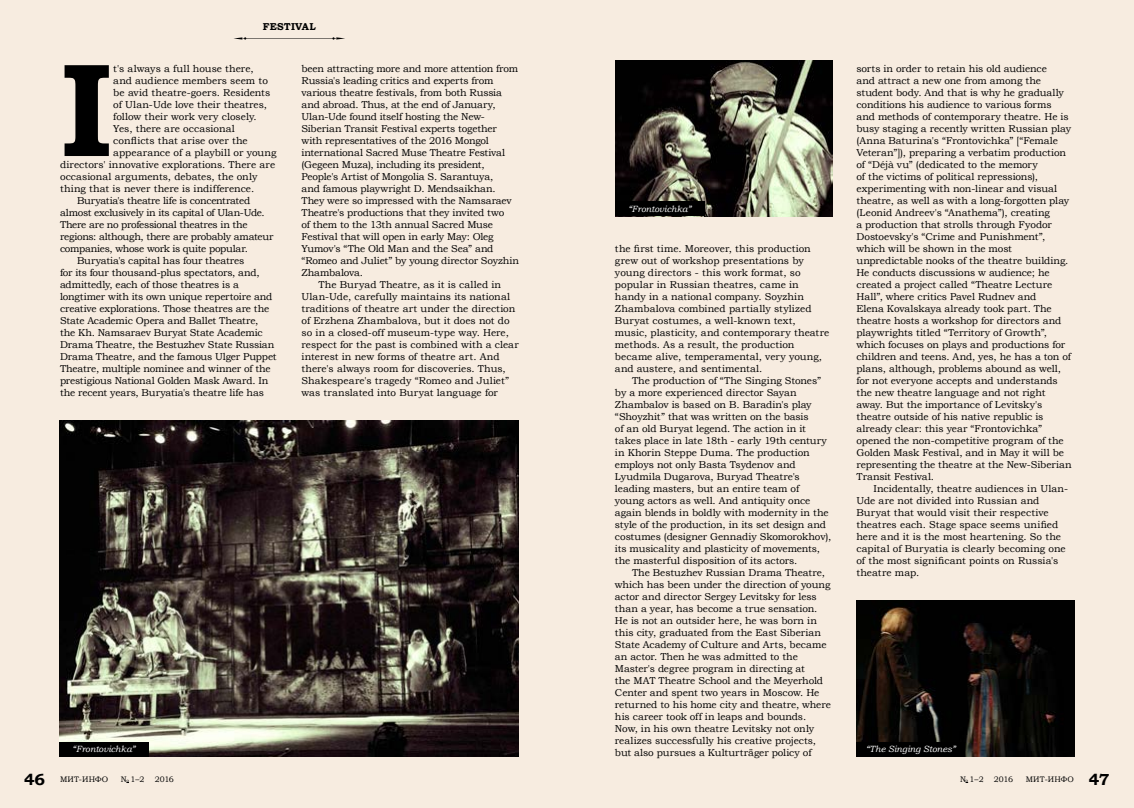
<style>
.page{position:relative;width:1134px;height:808px;background:#fff}
.page>*{position:absolute;margin:0;border:0;box-sizing:border-box;transform-origin:0 0}
.t1{font:700 133.3px "Bookman Old Style";color:#000}
.t2{font:10px/12px "Bookman Old Style";letter-spacing:-.01em;color:#000}
.t3{font:10px "Bookman Old Style";letter-spacing:-.03em;color:#000}
.t4{font:10px "Bookman Old Style";letter-spacing:.01em;color:#000}
.t5{font:700 10px "Bookman Old Style";letter-spacing:.005em;color:#000}
.t6{font:italic 9px "Bookman Old Style";letter-spacing:.005em;color:#fff}
.t7{font:8px "Bookman Old Style";letter-spacing:.02em;color:#000}
.s1{font-weight:700;font-size:16px}
.s2{font-size:4.6px}
</style>
<div class="page">
<div style="left:0;top:0;width:567px;height:808px;background:#f7ece0"></div>
<div style="left:567px;top:0;width:567px;height:808px;background:#f7ece0"></div>
<svg style="left:234px;top:37px;width:111px;height:3px"></svg>
<img style="left:59px;top:420px;width:460px;height:336px">
<img style="left:615px;top:60px;width:217px;height:156px">
<img style="left:856px;top:600px;width:218px;height:156px">
<div style="left:856px;top:742px;width:109px;height:14px;background:#000"></div>
<div style="left:59px;top:742px;width:90px;height:14px;background:#000"></div>
<div style="left:615px;top:202px;width:89px;height:14px;background:#000"></div>
<p class="t5" style="left:263px;top:19px;width:54px">FESTIVAL</p>
<h1 class="t1" style="left:60px;top:14px;width:46px">I</h1>
<p class="t2" style="left:113px;top:63px;width:142px">t's always a full house there,</p>
<p class="t2" style="left:301px;top:63px;width:218px">been attracting more and more attention from</p>
<p class="t2" style="left:301px;top:75px;width:193px">Russia's leading critics and experts from</p>
<p class="t2" style="left:301px;top:87px;width:202px">various theatre festivals, from both Russia</p>
<p class="t2" style="left:301px;top:99px;width:196px">and abroad. Thus, at the end of January,</p>
<p class="t2" style="left:301px;top:111px;width:185px">Ulan-Ude found itself hosting the New-</p>
<p class="t2" style="left:301px;top:123px;width:197px">Siberian Transit Festival experts together</p>
<p class="t2" style="left:301px;top:135px;width:189px">with representatives of the 2016 Mongol</p>
<p class="t2" style="left:301px;top:147px;width:205px">international Sacred Muse Theatre Festival</p>
<p class="t2" style="left:301px;top:159px;width:185px">(Gegeen Muza), including its president,</p>
<p class="t2" style="left:301px;top:171px;width:193px">People's Artist of Mongolia S. Sarantuya,</p>
<p class="t2" style="left:301px;top:183px;width:196px">and famous playwright D. Mendsaikhan.</p>
<p class="t2" style="left:301px;top:195px;width:212px">They were so impressed with the Namsaraev</p>
<p class="t2" style="left:301px;top:207px;width:204px">Theatre's productions that they invited two</p>
<p class="t2" style="left:301px;top:219px;width:193px">of them to the 13th annual Sacred Muse</p>
<p class="t2" style="left:301px;top:231px;width:194px">Festival that will open in early May: Oleg</p>
<p class="t2" style="left:301px;top:243px;width:193px">Yumov's “The Old Man and the Sea” and</p>
<p class="t2" style="left:301px;top:255px;width:219px">“Romeo and Juliet” by young director Soyzhin</p>
<p class="t2" style="left:301px;top:267px;width:63px">Zhambalova.</p>
<p class="t4" style="left:318px;top:278px;width:184px">The Buryad Theatre, as it is called in</p>
<p class="t4" style="left:301px;top:290px;width:210px">Ulan-Ude, carefully maintains its national</p>
<p class="t2" style="left:301px;top:303px;width:215px">traditions of theatre art under the direction</p>
<p class="t2" style="left:301px;top:315px;width:210px">of Erzhena Zhambalova, but it does not do</p>
<p class="t2" style="left:301px;top:327px;width:209px">so in a closed-off museum-type way. Here,</p>
<p class="t2" style="left:301px;top:339px;width:219px">respect for the past is combined with a clear</p>
<p class="t2" style="left:301px;top:351px;width:200px">interest in new forms of theatre art. And</p>
<p class="t2" style="left:301px;top:363px;width:206px">there's always room for discoveries. Thus,</p>
<p class="t2" style="left:301px;top:375px;width:209px">Shakespeare's tragedy “Romeo and Juliet”</p>
<p class="t2" style="left:301px;top:387px;width:198px">was translated into Buryat language for</p>
<p class="t2" style="left:856px;top:63px;width:217px">sorts in order to retain his old audience<br>and attract a new one from among the student body. And that is why he gradually conditions his audience to various forms and methods of contemporary theatre. He is busy staging a recently written Russian play (Anna Baturina's “Frontovichka” [“Female Veteran”]), preparing a verbatim production of “Déjà vu” (dedicated to the memory<br>of the victims of political repressions), experimenting with non-linear and visual theatre, as well as with a long-forgotten play (Leonid Andreev's “Anathema”), creating<br>a production that strolls through Fyodor Dostoevsky's “Crime and Punishment”, which will be shown in the most unpredictable nooks of the theatre building.<br>He conducts discussions w audience; he created a project called “Theatre Lecture Hall”, where critics Pavel Rudnev and<br>Elena Kovalskaya already took part. The theatre hosts a workshop for directors and playwrights titled “Territory of Growth”, which focuses on plays and productions for children and teens. And, yes, he has a ton of plans, although, problems abound as well, for not everyone accepts and understands the new theatre language and not right away. But the importance of Levitsky's theatre outside of his native republic is already clear: this year “Frontovichka” opened the non-competitive program of the Golden Mask Festival, and in May it will be representing the theatre at the New-Siberian Transit Festival.</p>
<p class="t2" style="left:856px;top:483px;width:213px;text-indent:17px">Incidentally, theatre audiences in Ulan-Ude are not divided into Russian and Buryat that would visit their respective theatres each. Stage space seems unified here and it is the most heartening. So the capital of Buryatia is clearly becoming one of the most significant points on Russia's theatre map.</p>
<p class="t2" style="left:113px;top:75px;width:156px">and audience members seem to</p>
<p class="t2" style="left:113px;top:87px;width:159px">be avid theatre-goers. Residents</p>
<p class="t2" style="left:113px;top:99px;width:155px">of Ulan-Ude love their theatres,</p>
<p class="t2" style="left:113px;top:111px;width:145px">follow their work very closely.</p>
<p class="t2" style="left:113px;top:123px;width:123px">Yes, there are occasional</p>
<p class="t2" style="left:113px;top:135px;width:136px">conflicts that arise over the</p>
<p class="t2" style="left:113px;top:147px;width:165px">appearance of a playbill or young</p>
<p class="t2" style="left:60px;top:159px;width:217px">directors' innovative explorations. There are</p>
<p class="t2" style="left:60px;top:171px;width:199px">occasional arguments, debates, the only</p>
<p class="t2" style="left:60px;top:183px;width:196px">thing that is never there is indifference.</p>
<p class="t2" style="left:77px;top:195px;width:175px">Buryatia's theatre life is concentrated</p>
<p class="t3" style="left:60px;top:206px;width:206px">almost exclusively in its capital of Ulan-Ude.</p>
<p class="t3" style="left:60px;top:218px;width:189px">There are no professional theatres in the</p>
<p class="t3" style="left:60px;top:230px;width:215px">regions: although, there are probably amateur</p>
<p class="t3" style="left:60px;top:242px;width:189px">companies, whose work is quite popular.</p>
<p class="t2" style="left:77px;top:255px;width:169px">Buryatia's capital has four theatres</p>
<p class="t3" style="left:60px;top:266px;width:201px">for its four thousand-plus spectators, and,</p>
<p class="t2" style="left:60px;top:279px;width:180px">admittedly, each of those theatres is a</p>
<p class="t2" style="left:60px;top:291px;width:214px">longtimer with its own unique repertoire and</p>
<p class="t2" style="left:60px;top:303px;width:211px">creative explorations. Those theatres are the</p>
<p class="t2" style="left:60px;top:315px;width:200px">State Academic Opera and Ballet Theatre,</p>
<p class="t2" style="left:60px;top:327px;width:204px">the Kh. Namsaraev Buryat State Academic</p>
<p class="t2" style="left:60px;top:339px;width:216px">Drama Theatre, the Bestuzhev State Russian</p>
<p class="t2" style="left:60px;top:351px;width:218px">Drama Theatre, and the famous Ulger Puppet</p>
<p class="t2" style="left:60px;top:363px;width:212px">Theatre, multiple nominee and winner of the</p>
<p class="t2" style="left:60px;top:375px;width:210px">prestigious National Golden Mask Award. In</p>
<p class="t2" style="left:60px;top:387px;width:205px">the recent years, Buryatia's theatre life has</p>
<p class="t6" style="left:628px;top:203px;width:65px">“Frontovichka”</p>
<p class="t2" style="left:615px;top:243px;width:216px">the first time. Moreover, this production grew out of workshop presentations by young directors - this work format, so popular in Russian theatres, came in handy in a national company. Soyzhin Zhambalova combined partially stylized Buryat costumes, a well-known text, music, plasticity, and contemporary theatre methods. As a result, the production became alive, temperamental, very young, and austere, and sentimental.</p>
<p class="t2" style="left:615px;top:375px;width:218px;text-indent:17px">The production of “The Singing Stones” by a more experienced director Sayan Zhambalov is based on B. Baradin's play “Shoyzhit” that was written on the basis<br>of an old Buryat legend. The action in it takes place in late 18th - early 19th century in Khorin Steppe Duma. The production employs not only Basta Tsydenov and Lyudmila Dugarova, Buryad Theatre's leading masters, but an entire team of<br>young actors as well. And antiquity once again blends in boldly with modernity in the style of the production, in its set design and costumes (designer Gennadiy Skomorokhov), its musicality and plasticity of movements, the masterful disposition of its actors.</p>
<p class="t2" style="left:615px;top:567px;width:217px;text-indent:17px">The Bestuzhev Russian Drama Theatre, which has been under the direction of young actor and director Sergey Levitsky for less than a year, has become a true sensation.<br>He is not an outsider here, he was born in this city, graduated from the East Siberian State Academy of Culture and Arts, became an actor. Then he was admitted to the Master's degree program in directing at<br>the MAT Theatre School and the Meyerhold Center and spent two years in Moscow. He returned to his home city and theatre, where his career took off in leaps and bounds.<br>Now, in his own theatre Levitsky not only realizes successfully his creative projects, but also pursues a Kulturträger policy of</p>
<p class="t6" style="left:72px;top:743px;width:65px">“Frontovichka”</p>
<p class="t6" style="left:866px;top:743px;width:92px">“The Singing Stones”</p>
<p class="t7" style="left:24px;top:774px;width:86px"><span class="s1">46</span> МИТ-ИНФО</p>
<p class="t7" style="left:121px;top:774px;width:25px">N<span class="s2">o</span> 1–2</p>
<p class="t7" style="left:155px;top:774px;width:21px">2016</p>
<p class="t7" style="left:960px;top:774px;width:25px">N<span class="s2">o</span> 1–2</p>
<p class="t7" style="left:994px;top:774px;width:21px">2016</p>
<p class="t7" style="left:1026px;top:774px;width:85px">МИТ-ИНФО <span class="s1">47</span></p>
</div>
